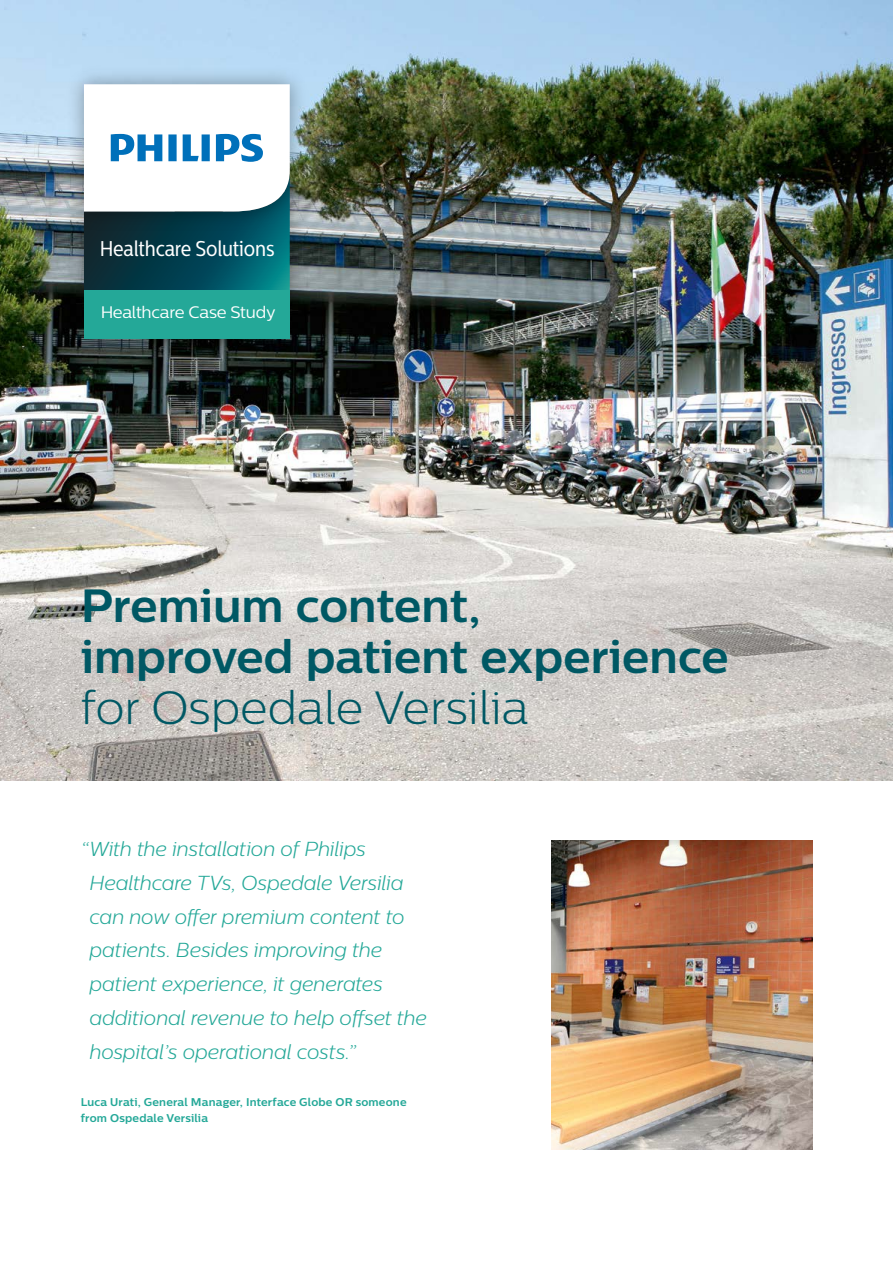
<style>
.page{position:relative;width:893px;height:1263px;background:#fff}
.page>*{position:absolute;margin:0;border:0;box-sizing:border-box;transform-origin:0 0}
.t1{font:700 46.5px/51px "Centrale Sans";color:#005864}
.t2{font:300 46.5px "Centrale Sans";color:#005864}
.t3{font:21.3px "Centrale Sans Cnd";letter-spacing:-.01em;color:#fff}
.t4{font:italic 300 20.25px/33.8px "Centrale Sans";letter-spacing:-.015em;color:#24a898}
.t5{font:16.65px "Centrale Sans";letter-spacing:-.015em;color:#fff}
.t6{font:700 11.25px/15.8px "Centrale Sans";letter-spacing:.015em;color:#24a898}
</style>
<div class="page">
<img style="left:0;top:0;width:893px;height:780px">
<img style="left:552px;top:841px;width:260px;height:308px">
<img style="left:59px;top:236px;width:256px;height:29px">
<img style="left:59px;top:60px;width:256px;height:176px">
<svg style="left:84px;top:84px;width:206px;height:181px"></svg>
<img style="left:59px;top:265px;width:256px;height:98px">
<div style="left:84px;top:290px;width:206px;height:49px;background:#24a898"></div>
<p class="t3" style="left:100px;top:237px;width:176px">Healthcare Solutions</p>
<p class="t5" style="left:101px;top:303px;width:176px">Healthcare Case Study</p>
<h1 class="t1" style="left:81px;top:579px;width:649px">Premium content,<br>improved patient experience</h1>
<h1 class="t2" style="left:81px;top:681px;width:449px">for Ospedale Versilia</h1>
<p class="t4" style="left:89px;top:832px;width:339px;text-indent:-9px">“With the installation of Philips Healthcare TVs, Ospedale Versilia can now offer premium content to patients. Besides improving the patient experience, it generates additional revenue to help offset the hospital’s operational costs.”</p>
<p class="t6" style="left:81px;top:1094px;width:327px">Luca Urati, General Manager, Interface Globe OR someone from Ospedale Versilia</p>
</div>
